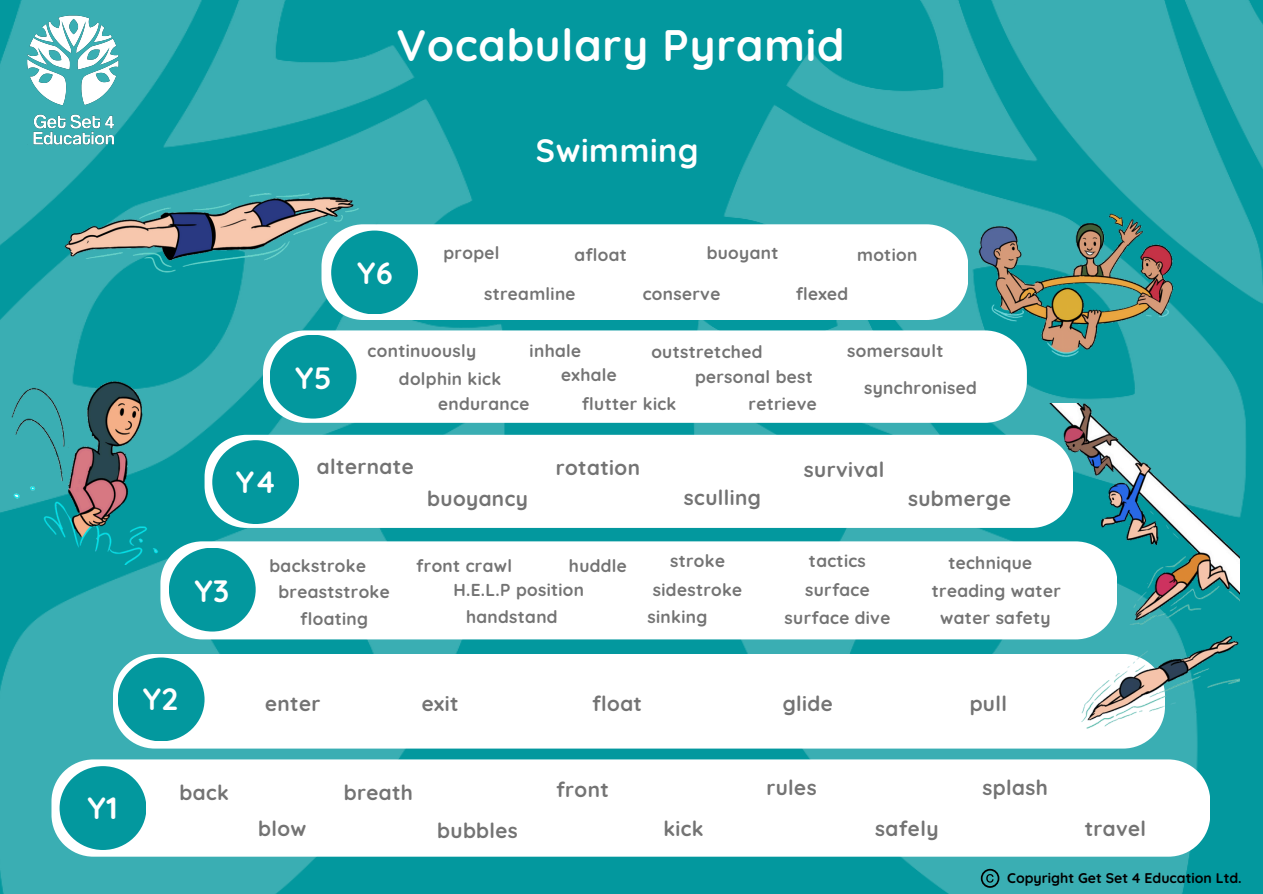
<style>
.page{position:relative;width:1263px;height:894px;background:#fff}
.page>*{position:absolute;margin:0;border:0;box-sizing:border-box;transform-origin:0 0}
.t1{font:700 43.95px "Quicksand";letter-spacing:.02em;color:#fff}
.t2{font:700 32.25px "Quicksand";letter-spacing:.02em;color:#fff}
.t3{font:700 30.75px "Quicksand";letter-spacing:.02em;color:#fff}
.t4{font:700 20.7px "Quicksand";letter-spacing:.02em;color:#737373}
.t5{font:700 17.25px "Quicksand";letter-spacing:.02em;color:#737373}
.t6{font:700 14.1px "Quicksand";color:#000}
</style>
<div class="page">
<div style="left:0;top:0;width:1263px;height:893px;background:#03989e"></div>
<img style="left:0;top:0;width:510px;height:893px">
<img style="left:692px;top:0;width:571px;height:893px">
<div style="left:51px;top:759px;width:1159px;height:97px;background:#fff"></div>
<div style="left:113px;top:653px;width:902px;height:95px;background:#fff"></div>
<div style="left:160px;top:541px;width:957px;height:98px;background:#fff;border-radius:42px"></div>
<div style="left:205px;top:434px;width:810px;height:93px;background:#fff"></div>
<div style="left:263px;top:330px;width:764px;height:92px;background:#fff"></div>
<div style="left:321px;top:224px;width:647px;height:96px;background:#fff"></div>
<div style="left:60px;top:765px;width:86px;height:84px;background:#03989e;border-radius:50%"></div>
<div style="left:118px;top:657px;width:86px;height:84px;background:#03989e;border-radius:50%"></div>
<div style="left:169px;top:547px;width:87px;height:84px;background:#03989e;border-radius:50%"></div>
<div style="left:212px;top:440px;width:87px;height:84px;background:#03989e;border-radius:50%"></div>
<div style="left:270px;top:334px;width:86px;height:84px;background:#03989e;border-radius:50%"></div>
<div style="left:331px;top:230px;width:87px;height:84px;background:#03989e;border-radius:50%"></div>
<img style="left:27px;top:15px;width:91px;height:129px">
<img style="left:968px;top:186px;width:237px;height:184px">
<img style="left:57px;top:165px;width:310px;height:116px">
<img style="left:9px;top:359px;width:157px;height:205px">
<img style="left:1015px;top:404px;width:224px;height:372px">
<svg style="left:981px;top:868px;width:18px;height:19px"></svg>
<p class="t1" style="left:396px;top:17px;width:449px">Vocabulary Pyramid</p>
<p class="t2" style="left:536px;top:130px;width:164px">Swimming</p>
<p class="t3" style="left:87px;top:788px;width:32px">Y1</p>
<p class="t3" style="left:295px;top:357px;width:38px">Y5</p>
<p class="t3" style="left:357px;top:253px;width:37px">Y6</p>
<h5 class="t5" style="left:444px;top:241px;width:57px">propel</h5>
<h4 class="t5" style="left:574px;top:243px;width:54px">afloat</h4>
<h4 class="t5" style="left:707px;top:241px;width:73px">buoyant</h4>
<h4 class="t5" style="left:643px;top:282px;width:79px">conserve</h4>
<h4 class="t5" style="left:484px;top:282px;width:93px">streamline</h4>
<h4 class="t5" style="left:796px;top:282px;width:54px">flexed</h4>
<h4 class="t5" style="left:857px;top:243px;width:62px">motion</h4>
<h2 class="t5" style="left:368px;top:339px;width:110px">continuously</h2>
<h5 class="t5" style="left:530px;top:339px;width:53px">inhale</h5>
<h5 class="t5" style="left:561px;top:363px;width:57px">exhale</h5>
<h2 class="t5" style="left:582px;top:392px;width:96px">flutter kick</h2>
<h4 class="t5" style="left:651px;top:341px;width:113px">outstretched</h4>
<h4 class="t5" style="left:695px;top:365px;width:119px">personal best</h4>
<h4 class="t5" style="left:749px;top:392px;width:70px">retrieve</h4>
<h5 class="t5" style="left:399px;top:367px;width:104px">dolphin kick</h5>
<h5 class="t5" style="left:438px;top:392px;width:93px">endurance</h5>
<h4 class="t5" style="left:847px;top:339px;width:98px">somersault</h4>
<h4 class="t5" style="left:864px;top:377px;width:114px">synchronised</h4>
<p class="t3" style="left:236px;top:462px;width:42px">Y4</p>
<h5 class="t4" style="left:317px;top:453px;width:98px">alternate</h5>
<h5 class="t4" style="left:427px;top:485px;width:102px">buoyancy</h5>
<h5 class="t4" style="left:556px;top:454px;width:86px">rotation</h5>
<h5 class="t4" style="left:684px;top:484px;width:79px">sculling</h5>
<h5 class="t4" style="left:804px;top:456px;width:82px">survival</h5>
<h5 class="t4" style="left:908px;top:485px;width:104px">submerge</h5>
<p class="t3" style="left:194px;top:570px;width:36px">Y3</p>
<h5 class="t5" style="left:270px;top:554px;width:98px">backstroke</h5>
<h5 class="t5" style="left:416px;top:554px;width:97px">front crawl</h5>
<h5 class="t5" style="left:670px;top:550px;width:56px">stroke</h5>
<h5 class="t5" style="left:948px;top:551px;width:85px">technique</h5>
<h5 class="t5" style="left:809px;top:550px;width:58px">tactics</h5>
<h4 class="t5" style="left:569px;top:554px;width:60px">huddle</h4>
<h4 class="t5" style="left:453px;top:579px;width:132px">H.E.L.P position</h4>
<h4 class="t5" style="left:278px;top:581px;width:113px">breaststroke</h4>
<h4 class="t5" style="left:300px;top:607px;width:69px">floating</h4>
<h4 class="t5" style="left:466px;top:605px;width:93px">handstand</h4>
<h4 class="t5" style="left:653px;top:579px;width:91px">sidestroke</h4>
<h2 class="t5" style="left:647px;top:606px;width:61px">sinking</h2>
<h5 class="t5" style="left:805px;top:578px;width:66px">surface</h5>
<h5 class="t5" style="left:785px;top:606px;width:107px">surface dive</h5>
<h5 class="t5" style="left:932px;top:579px;width:130px">treading water</h5>
<h5 class="t5" style="left:940px;top:606px;width:112px">water safety</h5>
<p class="t3" style="left:143px;top:678px;width:37px">Y2</p>
<h5 class="t4" style="left:265px;top:690px;width:57px">enter</h5>
<h5 class="t4" style="left:422px;top:690px;width:38px">exit</h5>
<h5 class="t4" style="left:592px;top:690px;width:51px">float</h5>
<h5 class="t4" style="left:783px;top:690px;width:52px">glide</h5>
<h2 class="t4" style="left:970px;top:690px;width:39px">pull</h2>
<h5 class="t4" style="left:180px;top:778px;width:51px">back</h5>
<h2 class="t4" style="left:258px;top:815px;width:50px">blow</h2>
<h5 class="t4" style="left:344px;top:778px;width:71px">breath</h5>
<h5 class="t4" style="left:437px;top:816px;width:82px">bubbles</h5>
<h5 class="t4" style="left:556px;top:775px;width:54px">front</h5>
<h5 class="t4" style="left:663px;top:815px;width:42px">kick</h5>
<h5 class="t4" style="left:766px;top:774px;width:52px">rules</h5>
<h5 class="t4" style="left:875px;top:814px;width:65px">safely</h5>
<h5 class="t4" style="left:983px;top:774px;width:67px">splash</h5>
<h5 class="t4" style="left:1085px;top:815px;width:63px">travel</h5>
<h4 class="t6" style="left:1007px;top:868px;width:236px">Copyright Get Set 4 Education Ltd.</h4>
</div>
